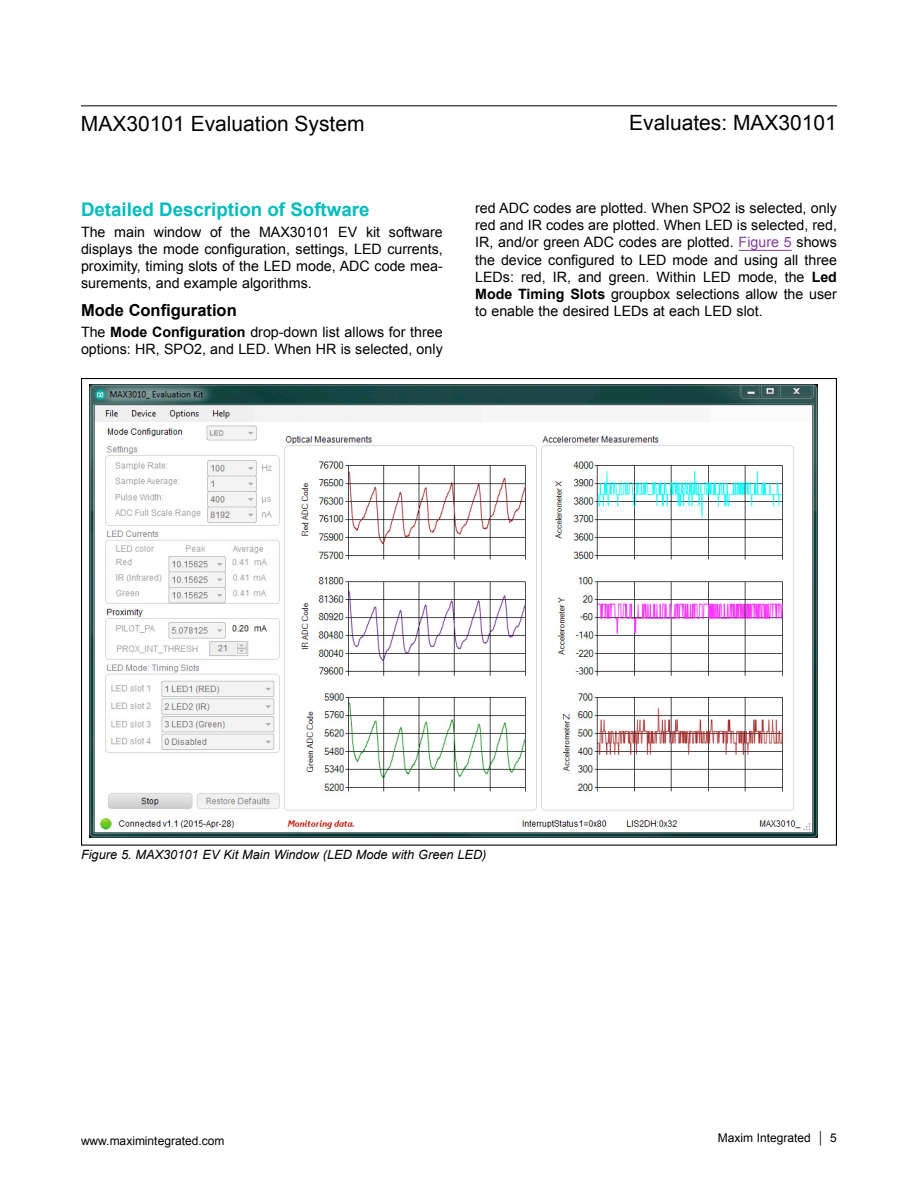
<style>
.page{position:relative;width:918px;height:1188px;background:#fff}
.page>*{position:absolute;margin:0;border:0;box-sizing:border-box;transform-origin:0 0}
.t1{font:21px "Arial";color:#000}
.H1{font:700 18.75px "Arial";color:#00bcbd}
.H2{font:700 16.5px "Arial";color:#000}
.Body_Text{font:14.25px/17.2px "Arial";color:#000;text-align:justify}
.Caption_-_Figures{font:italic 12.75px "Arial";color:#000}
.t2{font:12px "Arial";color:#000}
.s1{font-weight:700}
.s2{color:#853d9c}
</style>
<div class="page">
<hr style="left:81px;top:105px;width:756px;height:1px;background:#000">
<hr style="left:739px;top:250px;width:53px;height:1px;background:#853d9c">
<img style="left:89px;top:384px;width:728px;height:453px">
<h1 class="t1" style="left:81px;top:109px;width:285px">MAX30101 Evaluation System</h1>
<h1 class="t1" style="left:629px;top:108px;width:209px">Evaluates: MAX30101</h1>
<p class="H1" style="left:81px;top:197px;width:290px">Detailed Description of Software</p>
<p class="Body_Text" style="left:81px;top:223px;width:363px">The main window of the MAX30101 EV kit software displays the mode configuration, settings, LED currents, proximity, timing slots of the LED mode, ADC code mea&shy;surements, and example algorithms.</p>
<p class="H2" style="left:81px;top:299px;width:157px">Mode Configuration</p>
<p class="Body_Text" style="left:81px;top:323px;width:363px">The <span class="s1">Mode Configuration</span> drop-down list allows for three options: HR, SPO2, and LED. When HR is selected, only</p>
<p class="Body_Text" style="left:475px;top:199px;width:363px">red ADC codes are plotted. When SPO2 is selected, only red and IR codes are plotted. When LED is selected, red, IR, and/or green ADC codes are plotted. <span class="s2">Figure 5</span> shows the device configured to LED mode and using all three LEDs: red, IR, and green. Within LED mode, the <span class="s1">Led Mode Timing Slots</span> groupbox selections allow the user to enable the desired LEDs at each LED slot.</p>
<p class="Caption_-_Figures" style="left:81px;top:847px;width:407px">Figure 5. MAX30101 EV Kit Main Window (LED Mode with Green LED)</p>
<p class="t2" style="left:81px;top:1133px;width:145px">www.maximintegrated.com</p>
<p class="t2" style="left:718px;top:1130px;width:121px">Maxim Integrated │ 5</p>
</div>
